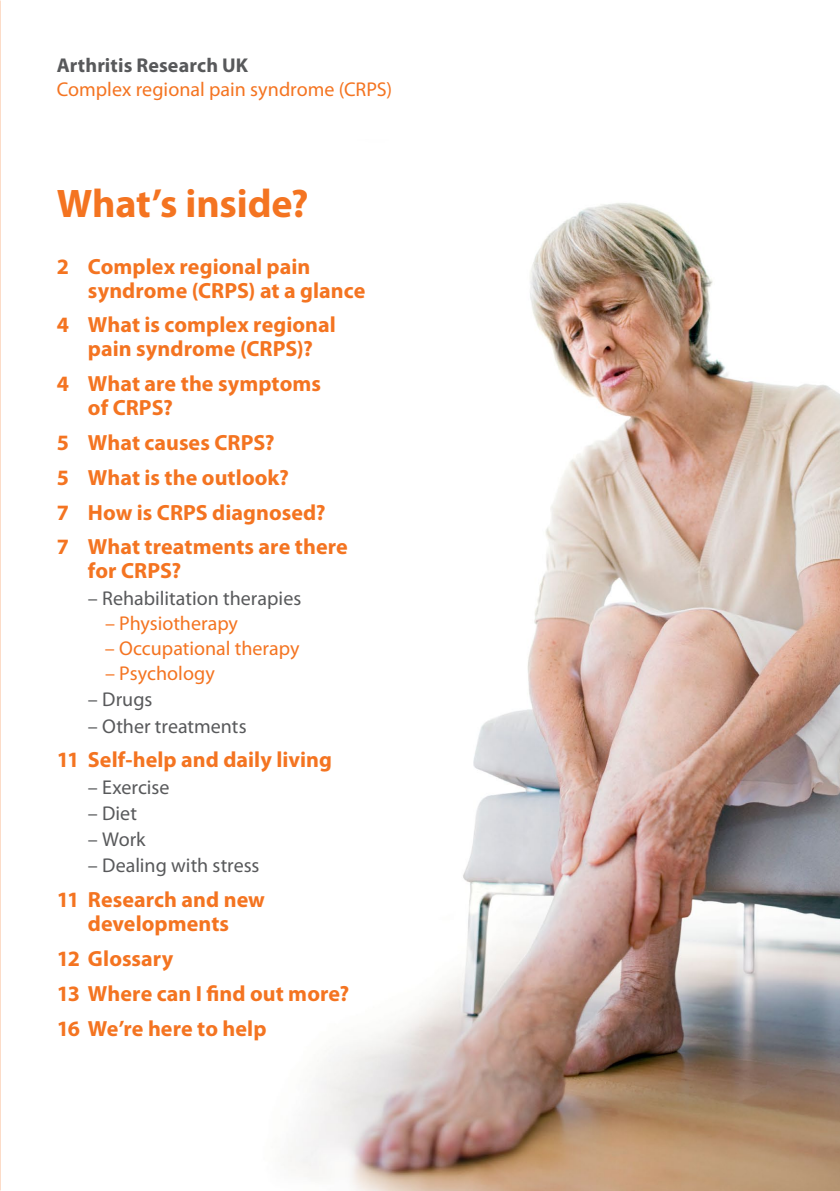
<style>
.page{position:relative;width:840px;height:1191px;background:#fff}
.page>*{position:absolute;margin:0;border:0;box-sizing:border-box;transform-origin:0 0}
.t1{font:700 40px "Myriad Pro";letter-spacing:-.005em;color:#f47421}
.t2{font:700 22px/34.8px "Myriad Pro";color:#f47421}
.t3{font:20px "Myriad Pro";color:#58595b}
.t4{font:20px "Myriad Pro";color:#f47421}
.t5{font:700 20px "Myriad Pro";letter-spacing:.005em;color:#58595b}
</style>
<div class="page">
<img style="left:288px;top:203px;width:551px;height:988px">
<p class="t5" style="left:57px;top:52px;width:193px">Arthritis Research UK</p>
<p class="t4" style="left:57px;top:77px;width:337px">Complex regional pain syndrome (CRPS)</p>
<h1 class="t1" style="left:57px;top:178px;width:253px">What’s inside?</h1>
<p class="t2" style="left:88px;top:253px;width:279px;line-height:24px;text-indent:-31px">2 Complex regional pain syndrome (CRPS) at a glance</p>
<p class="t2" style="left:57px;top:312px;width:280px;line-height:24px;text-align:center">4 What is complex regional pain syndrome (CRPS)?</p>
<p class="t2" style="left:88px;top:371px;width:234px;line-height:24px;text-indent:-31px">4 What are the symptoms of CRPS?</p>
<p class="t2" style="left:57px;top:424px;width:233px">5 What causes CRPS?<br>5 What is the outlook?<br>7 How is CRPS</p>
<p class="t2" style="left:57px;top:494px;width:292px;text-indent:155px">diagnosed?<br>7 What treatments are there</p>
<p class="t2" style="left:88px;top:553px;width:95px">for CRPS?</p>
<p class="t3" style="left:88px;top:585px;width:215px">– Rehabilitation therapies</p>
<p class="t4" style="left:105px;top:610px;width:134px">– Physiotherapy</p>
<p class="t4" style="left:105px;top:636px;width:196px">– Occupational therapy</p>
<p class="t4" style="left:105px;top:661px;width:111px">– Psychology</p>
<p class="t3" style="left:88px;top:687px;width:66px">– Drugs</p>
<p class="t3" style="left:88px;top:713px;width:160px">– Other treatments</p>
<p class="t2" style="left:57px;top:741px;width:277px">11 Self-help and daily living</p>
<p class="t3" style="left:88px;top:774px;width:83px">– Exercise</p>
<p class="t3" style="left:88px;top:800px;width:51px">– Diet</p>
<p class="t3" style="left:88px;top:827px;width:59px">– Work</p>
<p class="t3" style="left:88px;top:853px;width:173px">– Dealing with stress</p>
<p class="t2" style="left:57px;top:887px;width:210px;line-height:24px;text-align:center">11 Research and new developments</p>
<p class="t2" style="left:57px;top:940px;width:294px">12 Glossary<br>13 Where can I find out more?<br>16 We’re here to help</p>
</div>
